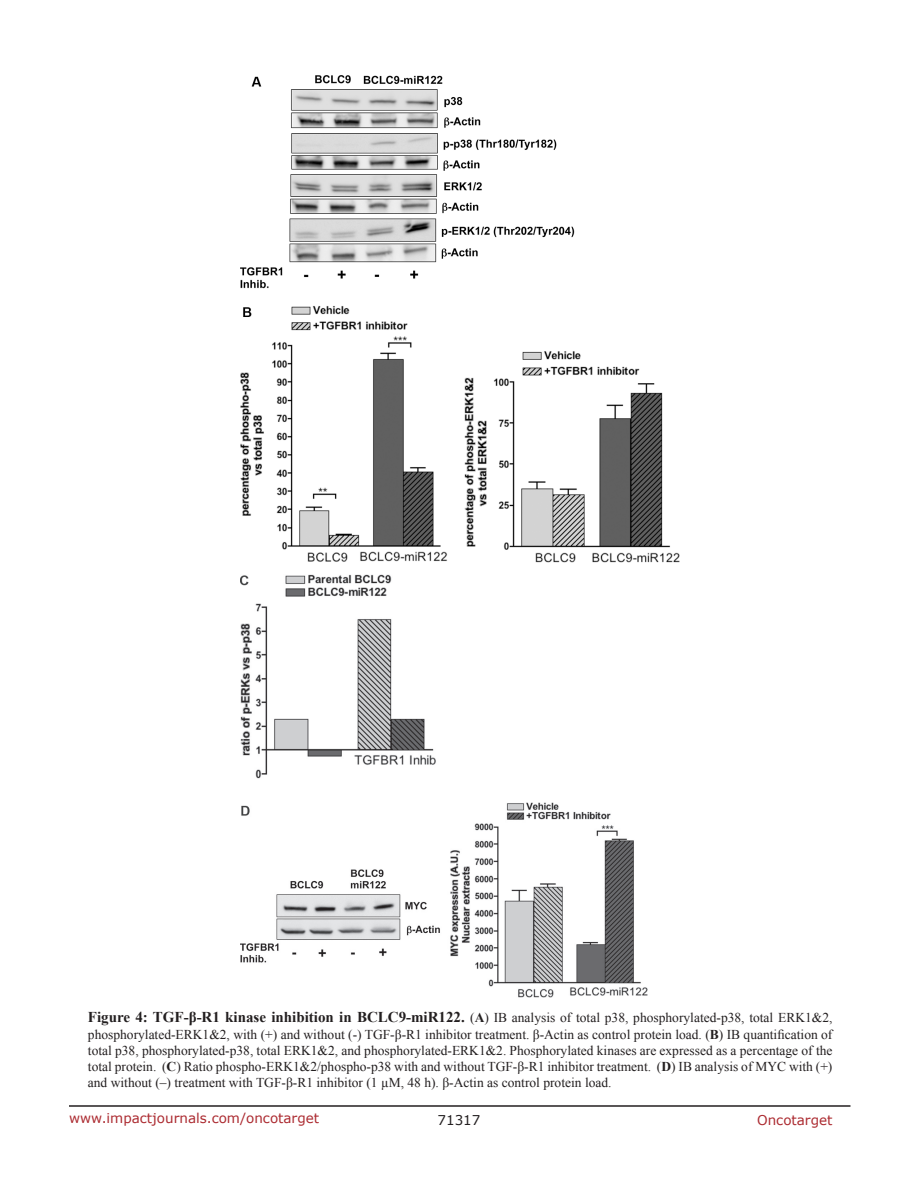
<style>
.page{position:relative;width:918px;height:1188px;background:#fff}
.page>*{position:absolute;margin:0;border:0;box-sizing:border-box;transform-origin:0 0}
.FigureText{font:13.5px/16.2px "Times New Roman";color:#231f20;text-align:justify}
.t1{font:13.5px "Verdana";color:#ac2b31}
.t2{font:13.5px "Verdana";color:#231f20}
.s1{font-weight:700;font-size:15px}
.s2{font-weight:700}
</style>
<div class="page">
<hr style="left:69px;top:1105px;width:781px;height:2px;background:#231f20">
<img style="left:241px;top:76px;width:438px;height:487px">
<img style="left:240px;top:575px;width:408px;height:423px">
<p class="FigureText" style="left:88px;top:1010px;width:746px"><span class="s1">Figure 4: TGF-β-R1 kinase inhibition in BCLC9-miR122.</span> (<span class="s2">A</span>) IB analysis of total p38, phosphorylated-p38, total ERK1&amp;2, phosphorylated-ERK1&amp;2, with (+) and without (-) TGF-β-R1 inhibitor treatment. β-Actin as control protein load. (<span class="s2">B</span>) IB quantification of total p38, phosphorylated-p38, total ERK1&amp;2, and phosphorylated-ERK1&amp;2. Phosphorylated kinases are expressed as a percentage of the total protein. (<span class="s2">C</span>) Ratio phospho-ERK1&amp;2/phospho-p38 with and without TGF-β-R1 inhibitor treatment. (<span class="s2">D</span>) IB analysis of MYC with (+) and without (–) treatment with TGF-β-R1 inhibitor (1 µM, 48 h). β-Actin as control protein load.</p>
<p class="t1" style="left:69px;top:1109px;width:252px">www.impactjournals.com/oncotarget</p>
<p class="t2" style="left:438px;top:1111px;width:44px">71317</p>
<p class="t1" style="left:757px;top:1111px;width:77px">Oncotarget</p>
</div>
